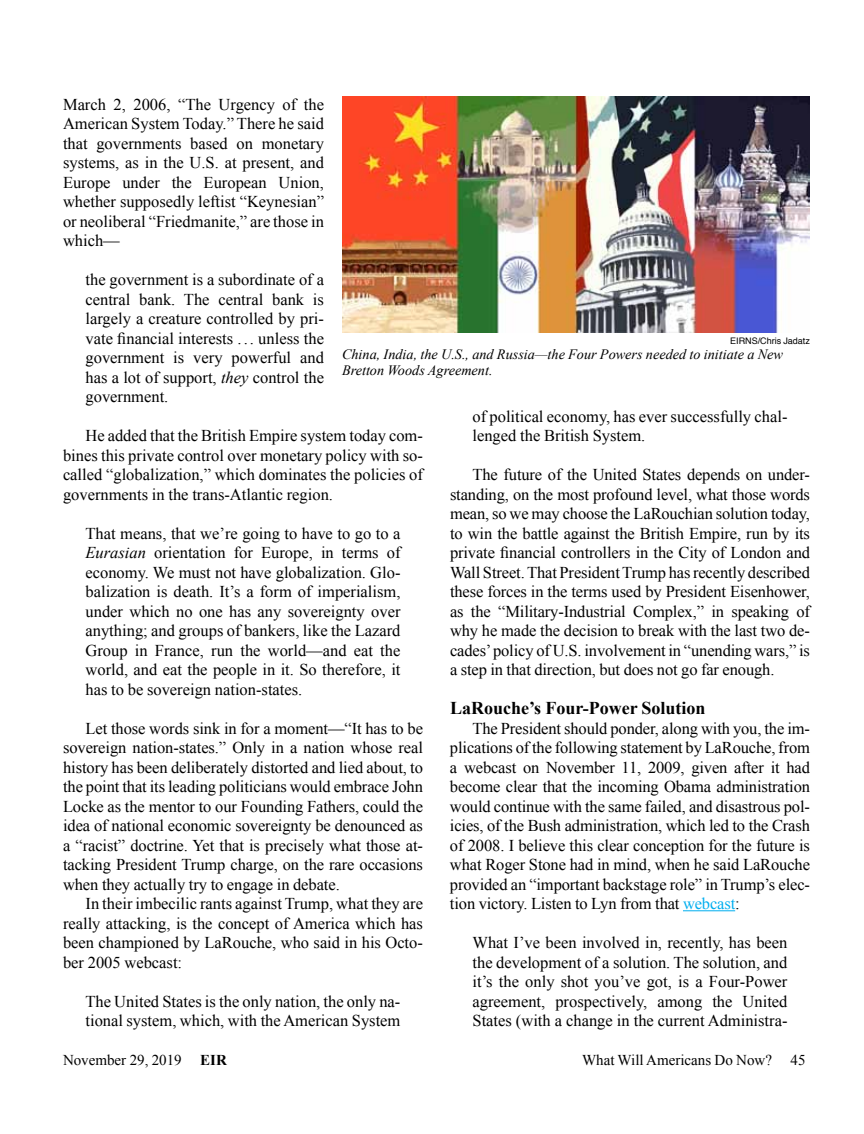
<style>
.page{position:relative;width:864px;height:1134px;background:#fff}
.page>*{position:absolute;margin:0;border:0;box-sizing:border-box;transform-origin:0 0}
.t1{font:700 18px "Times New Roman";color:#000}
.t2{font:16.5px/19.5px "Times New Roman";color:#000;text-align:justify}
.t3{font:15px "Times New Roman";color:#000}
.t4{font:italic 14.25px/15.8px "Times New Roman";color:#000}
.t5{font:9px "Helvetica";color:#000}
.s1{font-style:italic}
.s2{color:#00aeef}
.s3{font-weight:700}
</style>
<div class="page">
<hr style="left:683px;top:910px;width:52px;height:1px;background:#00aeef">
<img style="left:342px;top:96px;width:468px;height:237px">
<p class="t2" style="left:63px;top:94px;width:263px">March 2, 2006, “The Urgency of the American System Today.” There he said that governments based on monetary systems, as in the U.S. at present, and Europe under the European Union, whether supposedly leftist “Keynesian” or neoliberal “Friedmanite,” are those in which—</p>
<p class="t2" style="left:86px;top:270px;width:240px">the government is a subordinate of a central bank. The central bank is largely a creature controlled by pri&shy;vate financial interests . . . unless the government is very powerful and has a lot of support, <span class="s1">they</span> control the government.</p>
<p class="t2" style="left:63px;top:426px;width:361px;text-indent:23px">He added that the British Empire system today com&shy;bines this private control over monetary policy with so&shy;called “globalization,” which dominates the policies of governments in the trans-Atlantic region.</p>
<p class="t2" style="left:86px;top:523px;width:317px">That means, that we’re going to have to go to a <span class="s1">Eurasian</span> orientation for Europe, in terms of economy. We must not have globalization. Glo&shy;balization is death. It’s a form of imperialism, under which no one has any sovereignty over anything; and groups of bankers, like the Lazard Group in France, run the world—and eat the world, and eat the people in it. So therefore, it has to be sovereign nation-states.</p>
<p class="t2" style="left:63px;top:718px;width:362px;text-indent:23px">Let those words sink in for a moment—“It has to be sovereign nation-states.” Only in a nation whose real history has been deliberately distorted and lied about, to the point that its leading politicians would embrace John Locke as the mentor to our Founding Fathers, could the idea of national economic sovereignty be denounced as a “racist” doctrine. Yet that is precisely what those at&shy;tacking President Trump charge, on the rare occasions when they actually try to engage in debate.</p>
<p class="t2" style="left:63px;top:894px;width:362px;text-indent:23px">In their imbecilic rants against Trump, what they are really attacking, is the concept of America which has been championed by LaRouche, who said in his Octo&shy;ber 2005 webcast:</p>
<p class="t2" style="left:86px;top:991px;width:316px">The United States is the only nation, the only na&shy;tional system, which, with the American System</p>
<p class="t5" style="left:730px;top:333px;width:81px">EIRNS/Chris Jadatz</p>
<p class="t4" style="left:342px;top:346px;width:443px">China, India, the U.S., and Russia—the Four Powers needed to initiate a New<br>Bretton Woods Agreement.</p>
<p class="t2" style="left:472px;top:406px;width:317px">of political economy, has ever successfully chal&shy;lenged the British System.</p>
<p class="t2" style="left:450px;top:464px;width:362px;text-indent:22px">The future of the United States depends on under&shy;standing, on the most profound level, what those words mean, so we may choose the LaRouchian solution today, to win the battle against the British Empire, run by its private financial controllers in the City of London and Wall Street. That President Trump has recently described these forces in the terms used by President Eisenhower, as the “Military-Industrial Complex,” in speaking of why he made the decision to break with the last two de&shy;cades’ policy of U.S. involvement in “unending wars,” is a step in that direction, but does not go far enough.</p>
<p class="t1" style="left:450px;top:696px;width:257px">LaRouche’s Four-Power Solution</p>
<p class="t2" style="left:450px;top:718px;width:362px;text-indent:23px">The President should ponder, along with you, the im&shy;plications of the following statement by LaRouche, from a webcast on November 11, 2009, given after it had become clear that the incoming Obama administration would continue with the same failed, and disastrous pol&shy;icies, of the Bush administration, which led to the Crash of 2008. I believe this clear conception for the future is what Roger Stone had in mind, when he said LaRouche provided an “important backstage role” in Trump’s elec&shy;tion victory. Listen to Lyn from that <span class="s2">webcast</span>:</p>
<p class="t2" style="left:472px;top:933px;width:317px">What I’ve been involved in, recently, has been the development of a solution. The solution, and it’s the only shot you’ve got, is a Four-Power agreement, prospectively, among the United States (with a change in the current Administra-</p>
<p class="t3" style="left:63px;top:1050px;width:165px">November 29, 2019 <span class="s3">EIR</span></p>
<p class="t3" style="left:582px;top:1050px;width:225px">What Will Americans Do Now? 45</p>
</div>
